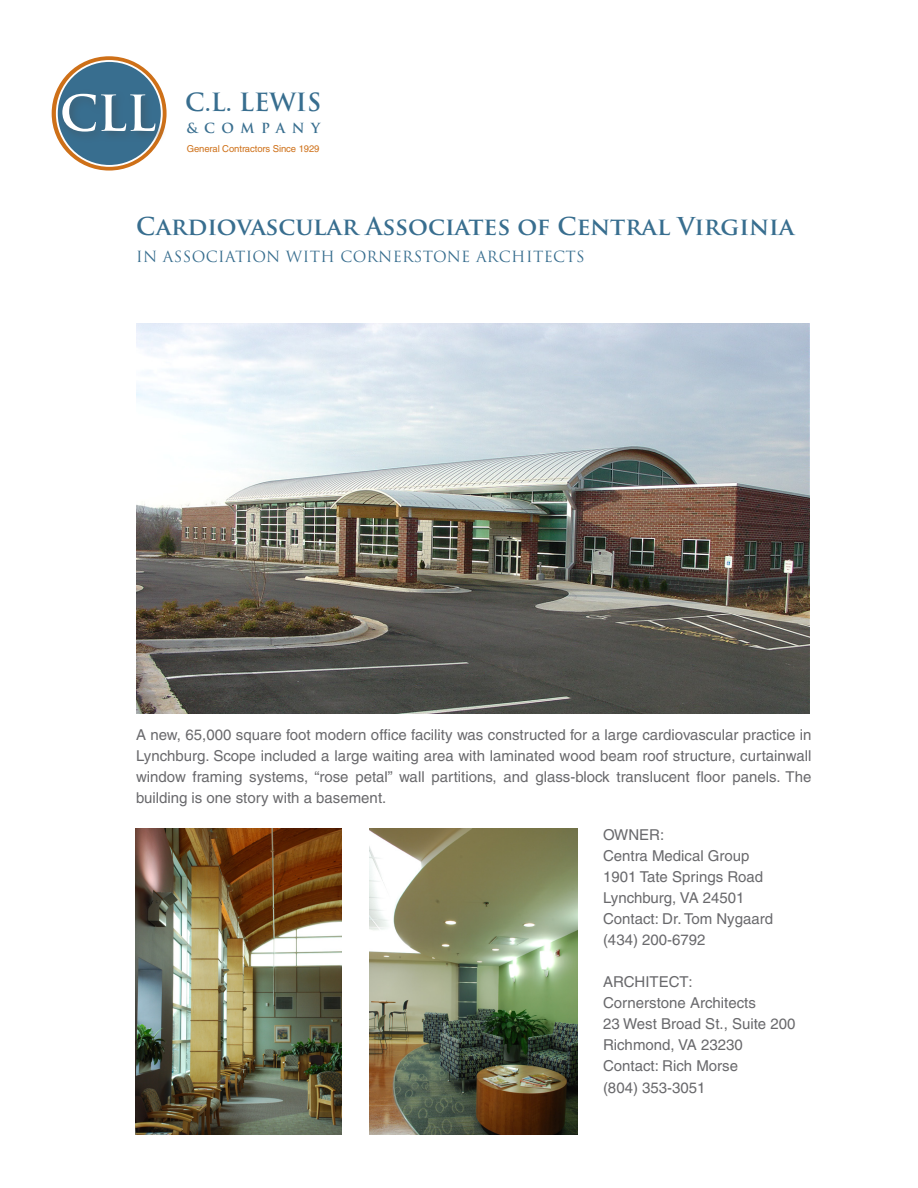
<style>
.page{position:relative;width:918px;height:1188px;background:#fff}
.page>*{position:absolute;margin:0;border:0;box-sizing:border-box;transform-origin:0 0}
.t1{font:700 24.45px "Trajan Pro";color:#386e8f}
.t2{font:700 24px "Trajan Pro";color:#386e8f}
.t3{font:15px/21px "Helvetica";color:#69696c}
.t4{font:15px "Trajan Pro";letter-spacing:.025em;color:#386e8f}
.t5{font:700 13.65px "Trajan Pro";letter-spacing:.475em;color:#386e8f}
.t6{font:9.45px "Helvetica";letter-spacing:-.01em;color:#ce7018}
</style>
<div class="page">
<svg style="left:50px;top:54px;width:119px;height:119px"></svg>
<div style="left:52px;top:56px;width:115px;height:115px;border:6px solid #ce7018;border-radius:50%"></div>
<div style="left:57px;top:61px;width:105px;height:105px;background:#386e8f;border-radius:50%"></div>
<div style="left:58px;top:89px;width:108px;height:54px;background:#405968;opacity:.75"></div>
<svg style="left:62px;top:94px;width:93px;height:38px"></svg>
<img style="left:369px;top:828px;width:209px;height:306px">
<img style="left:135px;top:828px;width:207px;height:306px">
<img style="left:136px;top:324px;width:674px;height:390px">
<p class="t1" style="left:185px;top:87px;width:137px">C.L. LEWIS</p>
<p class="t5" style="left:186px;top:120px;width:135px">&amp;COMPANY</p>
<p class="t6" style="left:187px;top:143px;width:134px">General Contractors Since 1929</p>
<p class="t2" style="left:136px;top:211px;width:660px">Cardiovascular Associates of Central Virginia</p>
<p class="t4" style="left:136px;top:247px;width:450px">IN ASSOCIATION WITH CORNERSTONE ARCHITECTS</p>
<p class="t3" style="left:136px;top:724px;width:677px;text-align:justify">A new, 65,000 square foot modern office facility was constructed for a large cardiovascular practice in Lynchburg. Scope included a large waiting area with laminated wood beam roof structure, curtainwall window framing systems, “rose petal” wall partitions, and glass-block translucent floor panels. The building is one story with a basement.</p>
<p class="t3" style="left:603px;top:824px;width:148px">OWNER:<br>Centra Medical Group</p>
<p class="t3" style="left:603px;top:866px;width:162px">1901 Tate Springs Road</p>
<p class="t3" style="left:603px;top:887px;width:143px">Lynchburg, VA 24501</p>
<p class="t3" style="left:603px;top:908px;width:172px">Contact: Dr. Tom Nygaard</p>
<p class="t3" style="left:603px;top:929px;width:104px">(434) 200-6792</p>
<p class="t3" style="left:603px;top:971px;width:154px">ARCHITECT:<br>Cornerstone Architects</p>
<p class="t3" style="left:603px;top:1013px;width:194px">23 West Broad St., Suite 200</p>
<p class="t3" style="left:603px;top:1034px;width:141px">Richmond, VA 23230</p>
<p class="t3" style="left:603px;top:1055px;width:137px">Contact: Rich Morse</p>
<p class="t3" style="left:603px;top:1077px;width:104px">(804) 353-3051</p>
</div>
